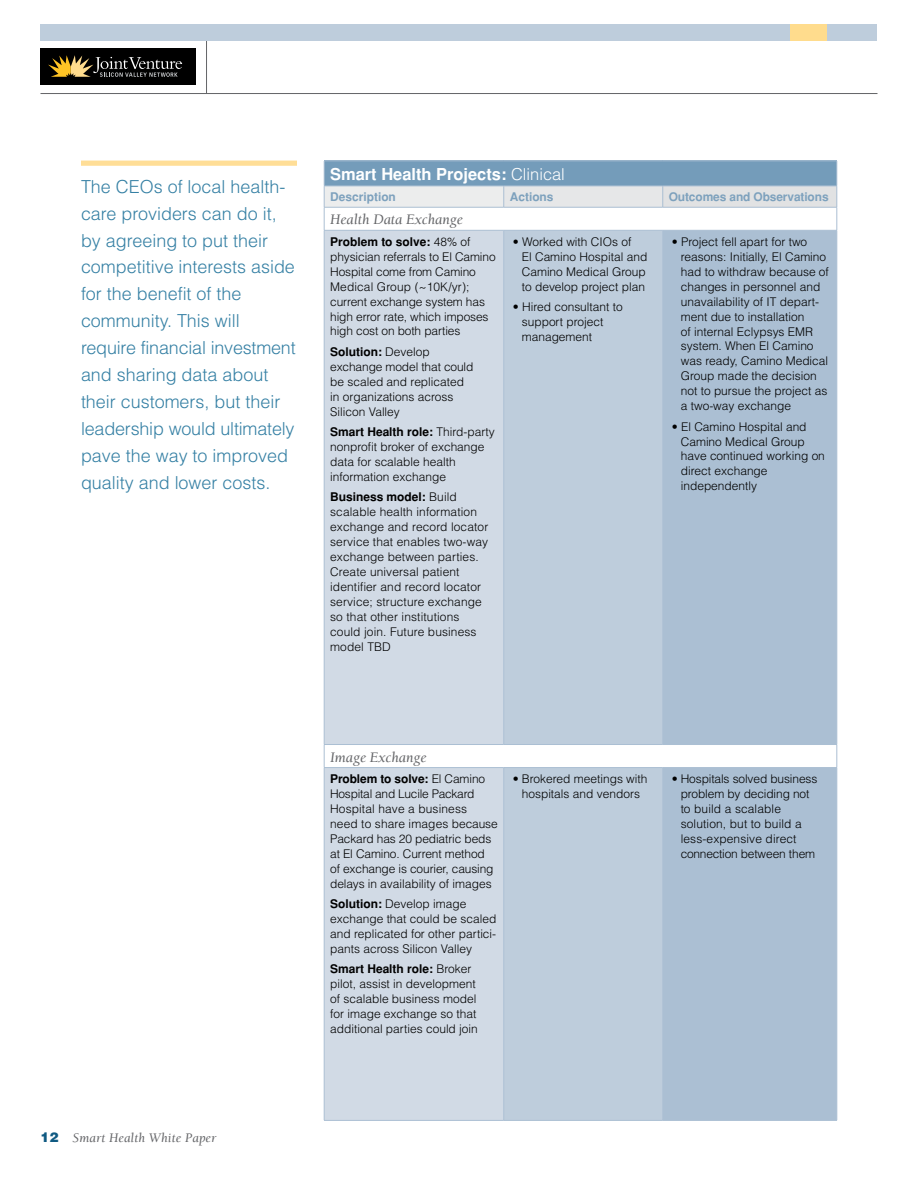
<style>
.page{position:relative;width:918px;height:1188px;background:#fff}
.page>*{position:absolute;margin:0;border:0;box-sizing:border-box;transform-origin:0 0}
.t1{font:300 18px/26.8px "Helvetica";color:#3580a4}
.t2{font:700 16.5px "Helvetica";color:#fff}
.t3{font:italic 15px "Berkeley";color:#636467}
.t4{font:italic 13.5px "Berkeley";letter-spacing:.01em;color:#636467}
.t5{font:300 12px/15px "Helvetica";color:#000}
.t6{font:700 12px "Helvetica";letter-spacing:-.01em;color:#7da1bd}
.s1{font-weight:300}
.s2{font-weight:700}
.s3{font-family:"Helvetica";font-weight:900;font-style:normal;color:#105a82}
</style>
<div class="page">
<div style="left:40px;top:48px;width:156px;height:36px;background:#000"></div>
<svg style="left:48px;top:55px;width:134px;height:22px"></svg>
<hr style="left:206px;top:39px;width:1px;height:55px;background:#636467">
<div style="left:40px;top:24px;width:838px;height:16px;background:#becddc"></div>
<hr style="left:40px;top:93px;width:838px;height:1px;background:#636467">
<div style="left:790px;top:24px;width:37px;height:16px;background:#ffdc8d"></div>
<div style="left:324px;top:161px;width:513px;height:25px;background:#749cba"></div>
<div style="left:324px;top:186px;width:180px;height:21px;background:#eceded"></div>
<div style="left:504px;top:186px;width:159px;height:21px;background:#e6e7e8"></div>
<div style="left:663px;top:186px;width:174px;height:21px;background:#e1e2e3"></div>
<div style="left:325px;top:231px;width:179px;height:889px;background:#d1dae5"></div>
<div style="left:505px;top:231px;width:158px;height:889px;background:#becddc"></div>
<div style="left:664px;top:231px;width:173px;height:889px;background:#abbfd3"></div>
<hr style="left:324px;top:161px;width:180px;height:1px;background:#abbfd3">
<hr style="left:504px;top:161px;width:159px;height:1px;background:#abbfd3">
<hr style="left:663px;top:161px;width:174px;height:1px;background:#abbfd3">
<hr style="left:324px;top:186px;width:180px;height:1px;background:#abbfd3">
<hr style="left:504px;top:186px;width:159px;height:1px;background:#abbfd3">
<hr style="left:663px;top:186px;width:174px;height:1px;background:#abbfd3">
<svg style="left:504px;top:186px;width:1px;height:21px"></svg>
<svg style="left:663px;top:186px;width:1px;height:21px"></svg>
<svg style="left:324px;top:161px;width:1px;height:69px"></svg>
<svg style="left:837px;top:161px;width:1px;height:69px"></svg>
<hr style="left:324px;top:207px;width:180px;height:1px;background:#abbfd3">
<hr style="left:324px;top:230px;width:180px;height:1px;background:#abbfd3">
<hr style="left:324px;top:230px;width:1px;height:514px;background:#abbfd3">
<hr style="left:324px;top:744px;width:180px;height:1px;background:#abbfd3">
<svg style="left:324px;top:745px;width:1px;height:22px"></svg>
<hr style="left:324px;top:767px;width:180px;height:1px;background:#abbfd3">
<hr style="left:324px;top:768px;width:1px;height:352px;background:#abbfd3">
<hr style="left:324px;top:1120px;width:180px;height:1px;background:#abbfd3">
<hr style="left:504px;top:207px;width:159px;height:1px;background:#abbfd3">
<hr style="left:663px;top:207px;width:174px;height:1px;background:#abbfd3">
<hr style="left:504px;top:230px;width:159px;height:1px;background:#abbfd3">
<hr style="left:504px;top:230px;width:1px;height:514px;background:#abbfd3">
<hr style="left:663px;top:230px;width:174px;height:1px;background:#abbfd3">
<hr style="left:663px;top:230px;width:1px;height:514px;background:#abbfd3">
<hr style="left:837px;top:230px;width:1px;height:514px;background:#abbfd3">
<hr style="left:504px;top:744px;width:159px;height:1px;background:#abbfd3">
<hr style="left:663px;top:744px;width:174px;height:1px;background:#abbfd3">
<svg style="left:837px;top:745px;width:1px;height:22px"></svg>
<hr style="left:504px;top:767px;width:159px;height:1px;background:#abbfd3">
<hr style="left:504px;top:768px;width:1px;height:352px;background:#abbfd3">
<hr style="left:663px;top:767px;width:174px;height:1px;background:#abbfd3">
<hr style="left:663px;top:768px;width:1px;height:352px;background:#abbfd3">
<hr style="left:837px;top:768px;width:1px;height:352px;background:#abbfd3">
<hr style="left:504px;top:1120px;width:159px;height:1px;background:#abbfd3">
<hr style="left:663px;top:1120px;width:174px;height:1px;background:#abbfd3">
<div style="left:81px;top:161px;width:216px;height:5px;background:#ffde97"></div>
<p class="t1" style="left:81px;top:173px;width:216px">The CEOs of local health&shy;care providers can do it, by agreeing to put their competitive interests aside for the benefit of the community. This will require financial investment and sharing data about their customers, but their leadership would ultimately pave the way to improved quality and lower costs.</p>
<h2 class="t2" style="left:330px;top:164px;width:236px">Smart Health Projects: <span class="s1">Clinical</span></h2>
<p class="t6" style="left:330px;top:190px;width:67px">Description</p>
<p class="t6" style="left:510px;top:190px;width:45px">Actions</p>
<p class="t6" style="left:669px;top:190px;width:161px">Outcomes and Observations</p>
<p class="t3" style="left:330px;top:212px;width:134px">Health Data Exchange</p>
<p class="t5" style="left:330px;top:234px;width:167px"><span class="s2">Problem to solve:</span> 48% of physician referrals to El Camino<br>Hospital come from Camino<br>Medical Group (~10K/yr); current exchange system has high error rate, which imposes high cost on both parties</p>
<p class="t5" style="left:330px;top:344px;width:145px"><span class="s2">Solution:</span> Develop exchange model that could be scaled and replicated in organizations across<br>Silicon Valley</p>
<p class="t5" style="left:330px;top:424px;width:166px"><span class="s2">Smart Health role:</span> Third-party nonprofit broker of exchange data for scalable health information exchange</p>
<p class="t5" style="left:330px;top:489px;width:160px"><span class="s2">Business model:</span> Build scalable health information exchange and record locator service that enables two-way exchange between parties.<br>Create universal patient identifier and record locator service; structure exchange so that other institutions could join. Future business model TBD</p>
<p class="t5" style="left:522px;top:234px;width:127px;text-indent:-9px">• Worked with CIOs of<br>El Camino Hospital and<br>Camino Medical Group to develop project plan</p>
<p class="t5" style="left:522px;top:299px;width:103px;text-indent:-9px">• Hired consultant to support project management</p>
<p class="t5" style="left:681px;top:234px;width:150px;text-indent:-9px">• Project fell apart for two reasons: Initially, El Camino had to withdraw because of changes in personnel and unavailability of IT depart&shy;ment due to installation<br>of internal Eclypsys EMR system. When El Camino was ready, Camino Medical<br>Group made the decision not to pursue the project as a two-way exchange</p>
<p class="t5" style="left:681px;top:419px;width:146px;text-indent:-9px">• El Camino Hospital and<br>Camino Medical Group have continued working on direct exchange independently</p>
<p class="t4" style="left:40px;top:1131px;width:177px"><span class="s3">12</span> Smart Health White Paper</p>
<p class="t3" style="left:330px;top:749px;width:98px">Image Exchange</p>
<p class="t5" style="left:330px;top:771px;width:169px"><span class="s2">Problem to solve:</span> El Camino<br>Hospital and Lucile Packard<br>Hospital have a business<br>need to share images because<br>Packard has 20 pediatric beds at El Camino. Current method<br>of exchange is courier, causing delays in availability of images</p>
<p class="t5" style="left:330px;top:896px;width:168px"><span class="s2">Solution:</span> Develop image exchange that could be scaled and replicated for other partici&shy;pants across Silicon Valley</p>
<p class="t5" style="left:330px;top:961px;width:149px"><span class="s2">Smart Health role:</span> Broker pilot, assist in development of scalable business model for image exchange so that additional parties could join</p>
<p class="t5" style="left:513px;top:771px;width:136px;text-align:center">• Brokered meetings with hospitals and vendors</p>
<p class="t5" style="left:681px;top:771px;width:138px;text-indent:-9px">• Hospitals solved business problem by deciding not to build a scalable solution, but to build a less-expensive direct connection between them</p>
</div>
